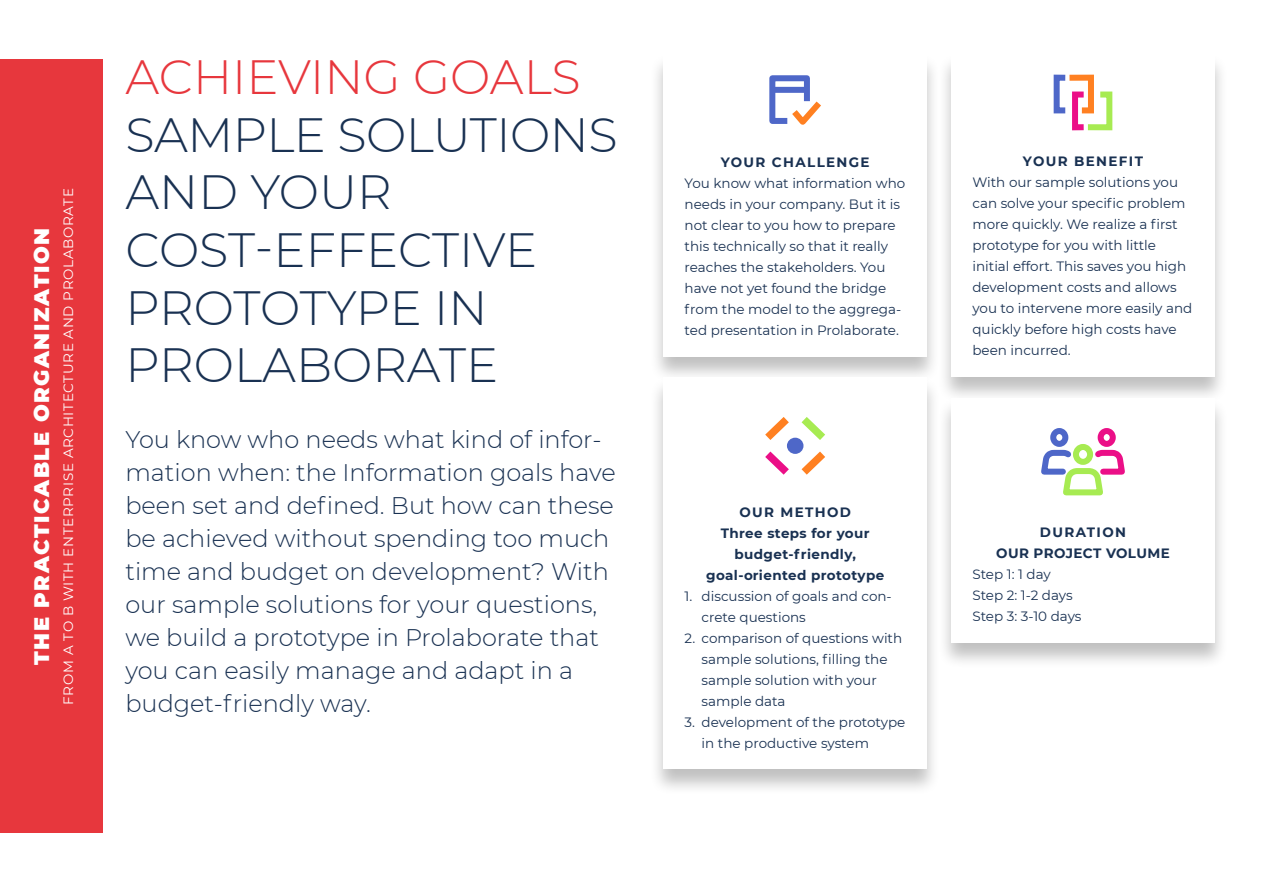
<style>
.page{position:relative;width:1263px;height:893px;background:#fff}
.page>*{position:absolute;margin:0;border:0;box-sizing:border-box;transform-origin:0 0}
.t1{font:300 48px/57.6px "Montserrat";letter-spacing:-.01em;color:#193152}
.t2{font:300 24px/33px "Montserrat";color:#193152}
.t3{font:900 21px "Montserrat";letter-spacing:.075em;color:#fff}
.t4{font:13.5px/21px "Montserrat";color:#193152}
.t5{font:700 13.5px/21px "Montserrat";letter-spacing:.03em;color:#193152;text-align:center}
.t6{font:13.5px "Montserrat";letter-spacing:.05em;color:#fff}
.t7{font:700 13.5px "Montserrat";letter-spacing:.1em;color:#193152}
.s1{color:#e7373d}
</style>
<div class="page">
<div style="left:649px;top:53px;width:292px;height:329px;background:#000;opacity:.25"></div>
<div style="left:663px;top:54px;width:264px;height:302px;background:#fff"></div>
<svg style="left:769px;top:75px;width:52px;height:50px"></svg>
<div style="left:772px;top:87px;width:35px;height:6px;background:#4e67c8"></div>
<div style="left:0;top:60px;width:102px;height:773px;background:#e7373d"></div>
<div style="left:937px;top:53px;width:292px;height:351px;background:#000;opacity:.25"></div>
<div style="left:951px;top:54px;width:264px;height:323px;background:#fff"></div>
<div style="left:1054px;top:75px;width:14px;height:38px;border:6px solid #4e67c8"></div>
<svg style="left:1063px;top:74px;width:50px;height:57px"></svg>
<div style="left:649px;top:376px;width:292px;height:419px;background:#000;opacity:.25"></div>
<div style="left:663px;top:377px;width:264px;height:392px;background:#fff"></div>
<svg style="left:765px;top:417px;width:60px;height:58px"></svg>
<div style="left:787px;top:438px;width:16px;height:16px;background:#4e67c8;border-radius:50%"></div>
<div style="left:937px;top:397px;width:292px;height:272px;background:#000;opacity:.25"></div>
<div style="left:951px;top:398px;width:264px;height:245px;background:#fff"></div>
<div style="left:1050px;top:428px;width:18px;height:19px;border:6px solid #4e67c8;border-radius:50%"></div>
<div style="left:1098px;top:428px;width:18px;height:19px;border:6px solid #eb0f87;border-radius:50%"></div>
<div style="left:1073px;top:444px;width:20px;height:21px;border:6px solid #a7eb52;border-radius:50%"></div>
<svg style="left:1041px;top:453px;width:84px;height:43px"></svg>
<p class="t3" style="left:26px;top:665px;width:439px;rotate:-90deg">THE PRACTICABLE ORGANIZATION</p>
<p class="t6" style="left:59px;top:705px;width:518px;rotate:-90deg">FROM A TO B WITH ENTERPRISE ARCHITECTURE AND PROLABORATE</p>
<p class="t1" style="left:125px;top:47px;width:494px"><span class="s1">ACHIEVING GOALS<br></span>SAMPLE SOLUTIONS<br>AND YOUR<br>COST-EFFECTIVE<br>PROTOTYPE IN<br>PROLABORATE</p>
<p class="t2" style="left:125px;top:422px;width:492px">You know who needs what kind of infor&shy;mation when: the Information goals have been set and defined. But how can these be achieved without spending too much time and budget on development? With our sample solutions for your questions, we build a prototype in Prolaborate that you can easily manage and adapt in a budget-friendly way.</p>
<p class="t7" style="left:721px;top:152px;width:150px">YOUR CHALLENGE</p>
<p class="t4" style="left:685px;top:172px;width:222px">You know what information who needs in your company. But it is not clear to you how to prepare this technically so that it really reaches the stakeholders. You have not yet found the bridge from the model to the aggrega&shy;ted presentation in Prolaborate.</p>
<p class="t7" style="left:739px;top:502px;width:113px">OUR METHOD</p>
<p class="t5" style="left:721px;top:522px;width:150px">Three steps for your budget-friendly,</p>
<p class="t5" style="left:706px;top:564px;width:180px">goal-oriented prototype</p>
<p class="t4" style="left:702px;top:585px;width:192px;text-indent:-17px">1. discussion of goals and con&shy;crete questions</p>
<p class="t4" style="left:702px;top:627px;width:202px;text-indent:-17px">2. comparison of questions with sample solutions, filling the sample solution with your sample data</p>
<p class="t4" style="left:702px;top:711px;width:205px;text-indent:-17px">3. development of the prototype in the productive system</p>
<p class="t7" style="left:1023px;top:152px;width:122px">YOUR BENEFIT</p>
<p class="t4" style="left:972px;top:172px;width:221px">With our sample solutions you can solve your specific problem more quickly. We realize a first prototype for you with little initial effort. This saves you high development costs and allows you to intervene more easily and quickly before high costs have been incurred.</p>
<p class="t7" style="left:1040px;top:523px;width:88px">DURATION</p>
<p class="t5" style="left:996px;top:542px;width:175px">OUR PROJECT VOLUME</p>
<p class="t4" style="left:972px;top:564px;width:80px">Step 1: 1 day</p>
<p class="t4" style="left:972px;top:585px;width:102px">Step 2: 1-2 days</p>
<p class="t4" style="left:972px;top:606px;width:111px">Step 3: 3-10 days</p>
</div>
